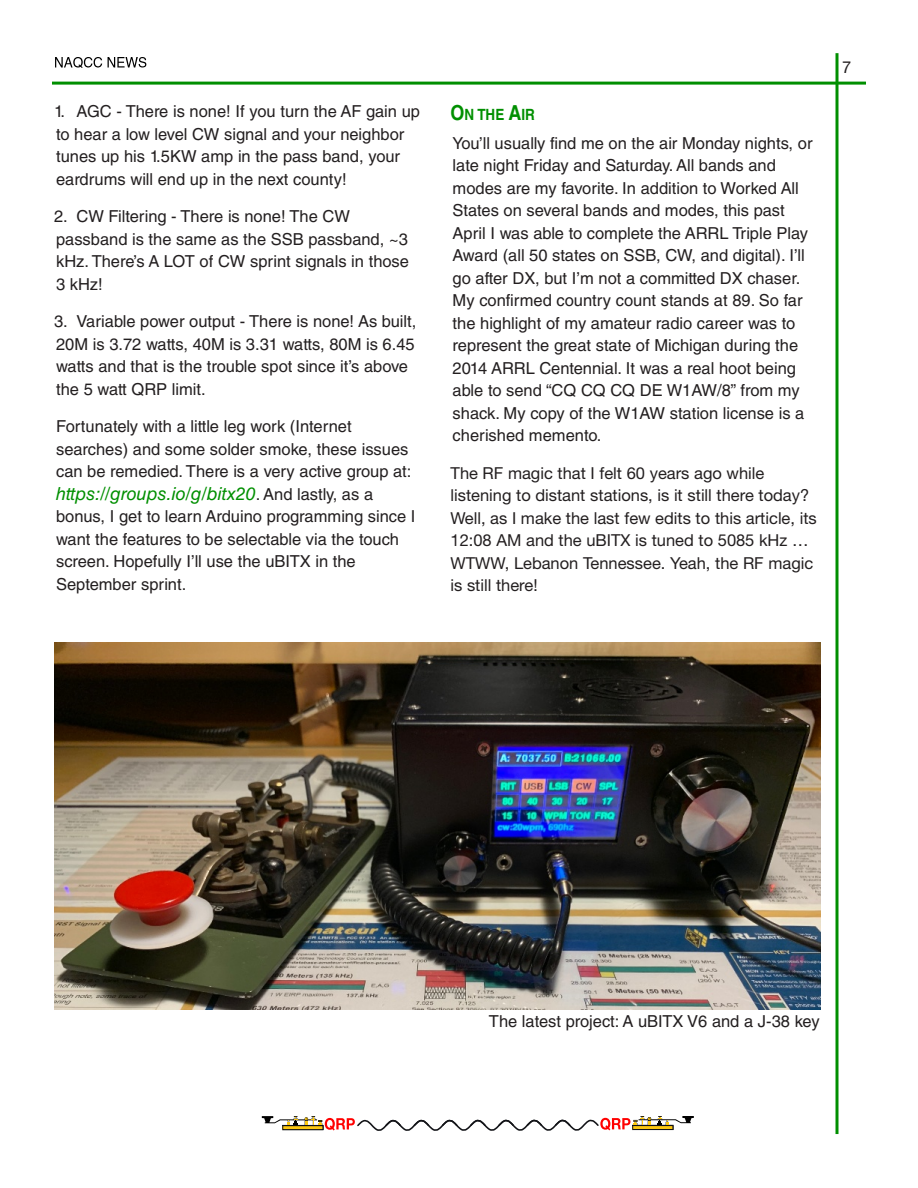
<style>
.page{position:relative;width:918px;height:1188px;background:#fff}
.page>*{position:absolute;margin:0;border:0;box-sizing:border-box;transform-origin:0 0}
.t1{font:italic 18px "Helvetica LT Std";letter-spacing:-.005em;color:#008f00}
.t2{font:16.5px/22.5px "Helvetica LT Std";color:#231f20}
.t3{font:16.5px/22.5px "Helvetica Neue LT Std";color:#231f20}
.t4{font:700 15.6px "Helvetica LT Std";color:#008f00;scale:.87 1}
.s1{font-style:normal;font-size:16.5px;color:#231f20}
.s2{font-size:20.7px}
</style>
<div class="page">
<svg style="left:55px;top:57px;width:47px;height:11px"></svg>
<svg style="left:108px;top:57px;width:38px;height:11px"></svg>
<hr style="left:836px;top:53px;width:2px;height:1081px;background:#008f00">
<hr style="left:52px;top:82px;width:814px;height:3px;background:#008f00">
<img style="left:54px;top:642px;width:766px;height:368px">
<svg style="left:262px;top:1116px;width:432px;height:15px"></svg>
<hr style="left:633px;top:1126px;width:40px;height:3px;background:#fdc810">
<div style="left:632px;top:1125px;width:41px;height:5px;border:1px solid #131418"></div>
<p class="t2" style="left:54px;top:102px;width:368px">1. AGC - There is none! If you turn the AF gain up to hear a low level CW signal and your neighbor tunes up his 1.5KW amp in the pass band, your eardrums will end up in the next county!</p>
<p class="t2" style="left:54px;top:207px;width:357px">2. CW Filtering - There is none! The CW passband is the same as the SSB passband, ~3 kHz. There’s A LOT of CW sprint signals in those<br>3 kHz!</p>
<p class="t2" style="left:54px;top:312px;width:364px">3. Variable power output - There is none! As built, 20M is 3.72 watts, 40M is 3.31 watts, 80M is 6.45 watts and that is the trouble spot since it’s above the 5 watt QRP limit.</p>
<p class="t2" style="left:56px;top:417px;width:357px">Fortunately with a little leg work (Internet searches) and some solder smoke, these issues can be remedied. There is a very active group at:</p>
<p class="t1" style="left:56px;top:487px;width:319px">https://groups.io/g/bitx20<span class="s1">. And lastly, as a</span></p>
<p class="t2" style="left:56px;top:507px;width:361px">bonus, I get to learn Arduino programming since I want the features to be selectable via the touch screen. Hopefully I’ll use the uBITX in the September sprint.</p>
<p class="t4" style="left:451px;top:109px;width:99px"><span class="s2">O</span>N THE <span class="s2">A</span>IR</p>
<p class="t2" style="left:453px;top:134px;width:361px">You’ll usually find me on the air Monday nights, or late night Friday and Saturday. All bands and modes are my favorite. In addition to Worked All States on several bands and modes, this past April I was able to complete the ARRL Triple Play Award (all 50 states on SSB, CW, and digital). I’ll go after DX, but I’m not a committed DX chaser.<br>My confirmed country count stands at 89. So far the highlight of my amateur radio career was to represent the great state of Michigan during the 2014 ARRL Centennial. It was a real hoot being able to send “CQ CQ CQ DE W1AW/8” from my shack. My copy of the W1AW station license is a cherished memento.</p>
<p class="t3" style="left:451px;top:464px;width:368px">The RF magic that I felt 60 years ago while listening to distant stations, is it still there today?<br>Well, as I make the last few edits to this article, its 12:08 AM and the uBITX is tuned to 5085 kHz … WTWW, Lebanon Tennessee. Yeah, the RF magic is still there!</p>
<p class="t3" style="left:842px;top:58px;width:11px">7</p>
<p class="t2" style="left:489px;top:1012px;width:332px">The latest project: A uBITX V6 and a J-38 key</p>
</div>
